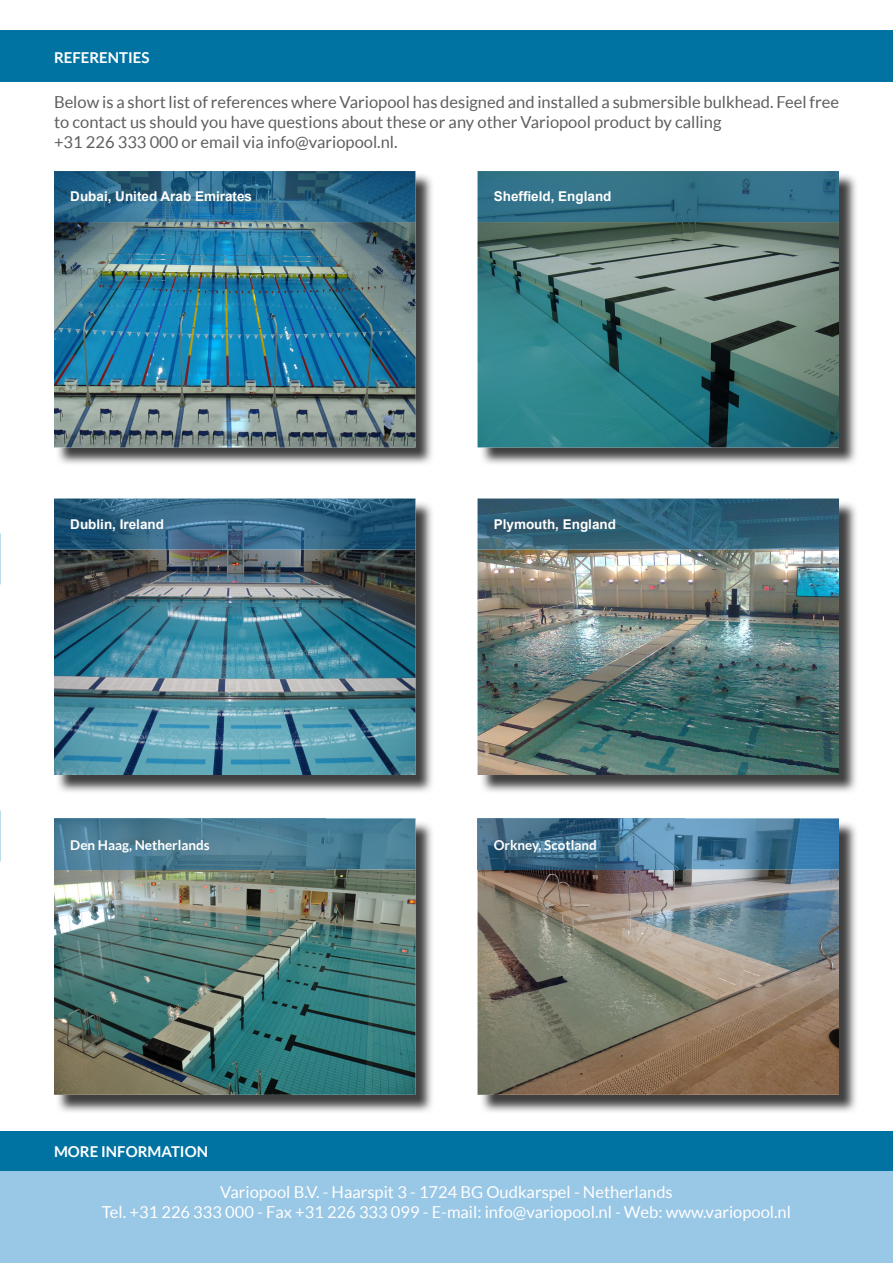
<style>
.page{position:relative;width:893px;height:1263px;background:#fff}
.page>*{position:absolute;margin:0;border:0;box-sizing:border-box;transform-origin:0 0}
.t1{font:16.5px/19.8px "Lato";color:#5f5e5e}
.t2{font:16.5px/19.8px "Lato";color:#fff;text-align:center}
.t3{font:700 15px "Lato";color:#fffffe}
.t4{font:700 13.5px "Arial";color:#fffffe}
.t5{font:700 13.5px "Lato";color:#fffffe}
</style>
<div class="page">
<div style="left:0;top:1132px;width:893px;height:40px;background:#0073a3"></div>
<div style="left:0;top:1172px;width:893px;height:91px;background:#99c7e6"></div>
<div style="left:0;top:31px;width:893px;height:51px;background:#0073a3"></div>
<img style="left:58px;top:820px;width:374px;height:292px">
<img style="left:54px;top:869px;width:361px;height:226px">
<img style="left:54px;top:818px;width:361px;height:51px">
<img style="left:482px;top:823px;width:374px;height:289px">
<img style="left:477px;top:869px;width:362px;height:226px">
<img style="left:477px;top:818px;width:362px;height:51px">
<img style="left:58px;top:501px;width:374px;height:291px">
<img style="left:54px;top:550px;width:361px;height:225px">
<img style="left:54px;top:499px;width:361px;height:51px">
<img style="left:482px;top:503px;width:374px;height:289px">
<img style="left:477px;top:550px;width:362px;height:225px">
<img style="left:477px;top:499px;width:362px;height:51px">
<img style="left:56px;top:173px;width:376px;height:291px">
<img style="left:54px;top:222px;width:361px;height:225px">
<img style="left:54px;top:171px;width:361px;height:51px">
<img style="left:480px;top:175px;width:376px;height:289px">
<img style="left:477px;top:222px;width:362px;height:225px">
<img style="left:477px;top:171px;width:362px;height:51px">
<p class="t3" style="left:54px;top:49px;width:97px">REFERENTIES</p>
<p class="t1" style="left:54px;top:92px;width:786px">Below is a short list of references where Variopool has designed and installed a submersible bulkhead. Feel free to contact us should you have questions about these or any other Variopool product by calling<br>+31 226 333 000 or email via info@variopool.nl.</p>
<p class="t4" style="left:70px;top:188px;width:183px">Dubai, United Arab Emirates</p>
<p class="t4" style="left:494px;top:188px;width:119px">Sheffield, England</p>
<p class="t4" style="left:70px;top:515px;width:95px">Dublin, Ireland</p>
<p class="t4" style="left:494px;top:515px;width:124px">Plymouth, England</p>
<p class="t5" style="left:70px;top:837px;width:141px">Den Haag, Netherlands</p>
<p class="t5" style="left:494px;top:837px;width:104px">Orkney, Scotland</p>
<p class="t3" style="left:54px;top:1143px;width:155px">MORE INFORMATION</p>
<p class="t2" style="left:102px;top:1182px;width:690px">Variopool B.V. - Haarspit 3 - 1724 BG Oudkarspel - Netherlands<br>Tel. +31 226 333 000 - Fax +31 226 333 099 - E-mail: info@variopool.nl - Web: www.variopool.nl</p>
</div>
